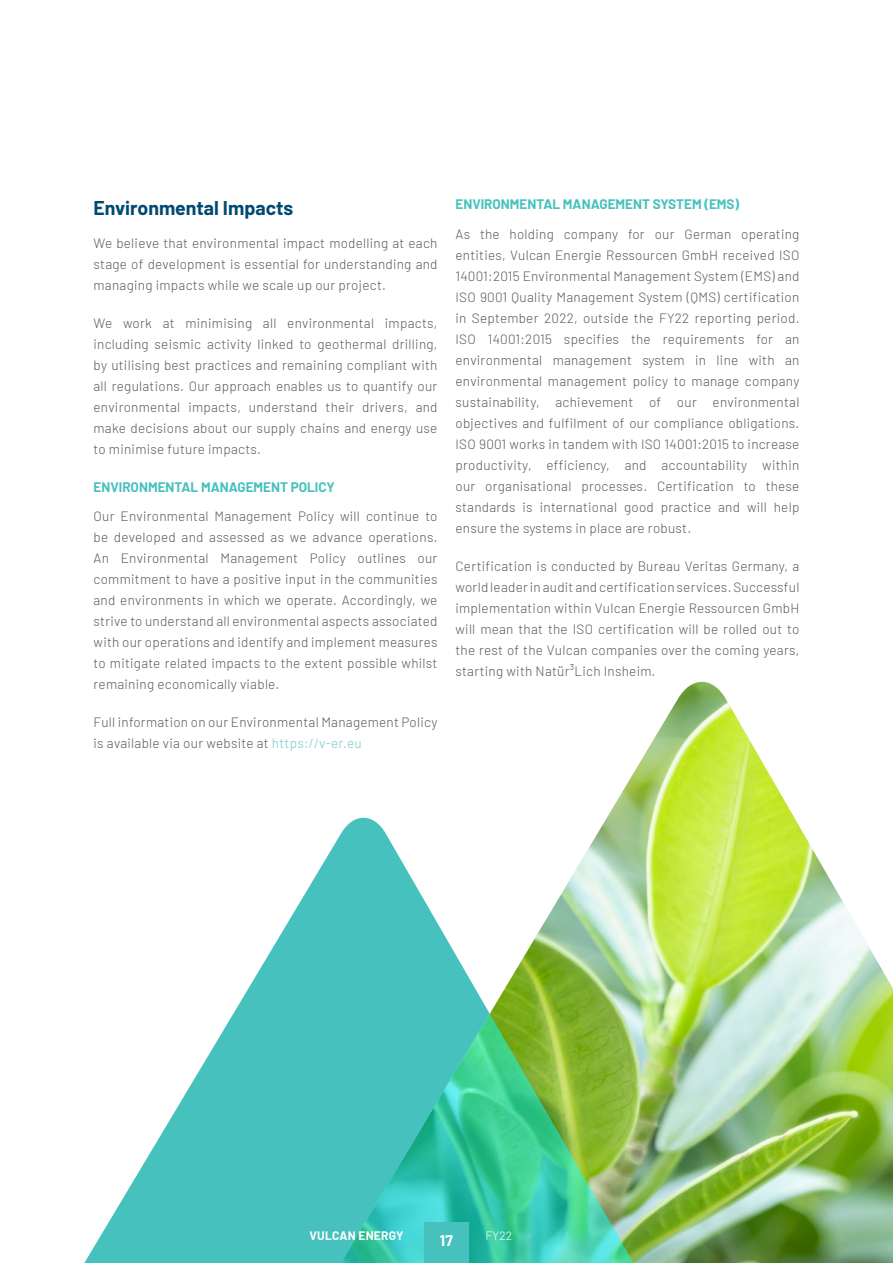
<style>
.page{position:relative;width:893px;height:1263px;background:#fff}
.page>*{position:absolute;margin:0;border:0;box-sizing:border-box;transform-origin:0 0}
.t1{font:700 19.5px "Barlow";color:#004a72}
.t2{font:700 15px "Barlow";color:#fff}
.t3{font:300 13.5px/21px "Barlow";letter-spacing:.02em;color:#58595b;text-align:justify}
.t4{font:700 13.5px "Barlow";color:#46c1be}
.t5{font:700 12px "Barlow";letter-spacing:.02em;color:#fff}
.t6{font:300 12px "Barlow";color:#fff}
.s1{color:#74cbc9}
</style>
<div class="page">
<svg style="left:84px;top:681px;width:620px;height:582px"></svg>
<img style="left:340px;top:682px;width:553px;height:581px">
<div style="left:424px;top:1222px;width:45px;height:41px;background:#46c1be"></div>
<h1 class="t1" style="left:94px;top:194px;width:201px">Environmental Impacts</h1>
<p class="t3" style="left:94px;top:232px;width:345px">We believe that environmental impact modelling at each stage of development is essential for understanding and managing impacts while we scale up our project.</p>
<p class="t3" style="left:94px;top:312px;width:345px">We work at minimising all environmental impacts, including seismic activity linked to geothermal drilling, by utilising best practices and remaining compliant with all regulations. Our approach enables us to quantify our environmental impacts, understand their drivers, and make decisions about our supply chains and energy use to minimise future impacts.</p>
<p class="t4" style="left:94px;top:477px;width:243px">ENVIRONMENTAL MANAGEMENT POLICY</p>
<p class="t3" style="left:94px;top:505px;width:345px">Our Environmental Management Policy will continue to be developed and assessed as we advance operations.<br>An Environmental Management Policy outlines our commitment to have a positive input in the communities and environments in which we operate. Accordingly, we strive to understand all environmental aspects associated with our operations and identify and implement measures to mitigate related impacts to the extent possible whilst remaining economically viable.</p>
<p class="t3" style="left:94px;top:711px;width:345px">Full information on our Environmental Management Policy is available via our website at <span class="s1">https://v-er.eu</span></p>
<p class="t4" style="left:455px;top:194px;width:285px">ENVIRONMENTAL MANAGEMENT SYSTEM (EMS)</p>
<p class="t3" style="left:455px;top:222px;width:345px">As the holding company for our German operating entities, Vulcan Energie Ressourcen GmbH received ISO 14001:2015 Environmental Management System (EMS) and ISO 9001 Quality Management System (QMS) certification in September 2022, outside the FY22 reporting period.<br>ISO 14001:2015 specifies the requirements for an environmental management system in line with an environmental management policy to manage company sustainability, achievement of our environmental objectives and fulfilment of our compliance obligations.<br>ISO 9001 works in tandem with ISO 14001:2015 to increase productivity, efficiency, and accountability within our organisational processes. Certification to these standards is international good practice and will help ensure the systems in place are robust.</p>
<p class="t3" style="left:455px;top:554px;width:345px">Certification is conducted by Bureau Veritas Germany, a world leader in audit and certification services. Successful implementation within Vulcan Energie Ressourcen GmbH will mean that the ISO certification will be rolled out to the rest of the Vulcan companies over the coming years, starting with Natür³Lich Insheim.</p>
<p class="t5" style="left:310px;top:1226px;width:95px">VULCAN ENERGY</p>
<p class="t6" style="left:485px;top:1227px;width:28px">FY22</p>
<p class="t2" style="left:440px;top:1229px;width:15px">17</p>
</div>
